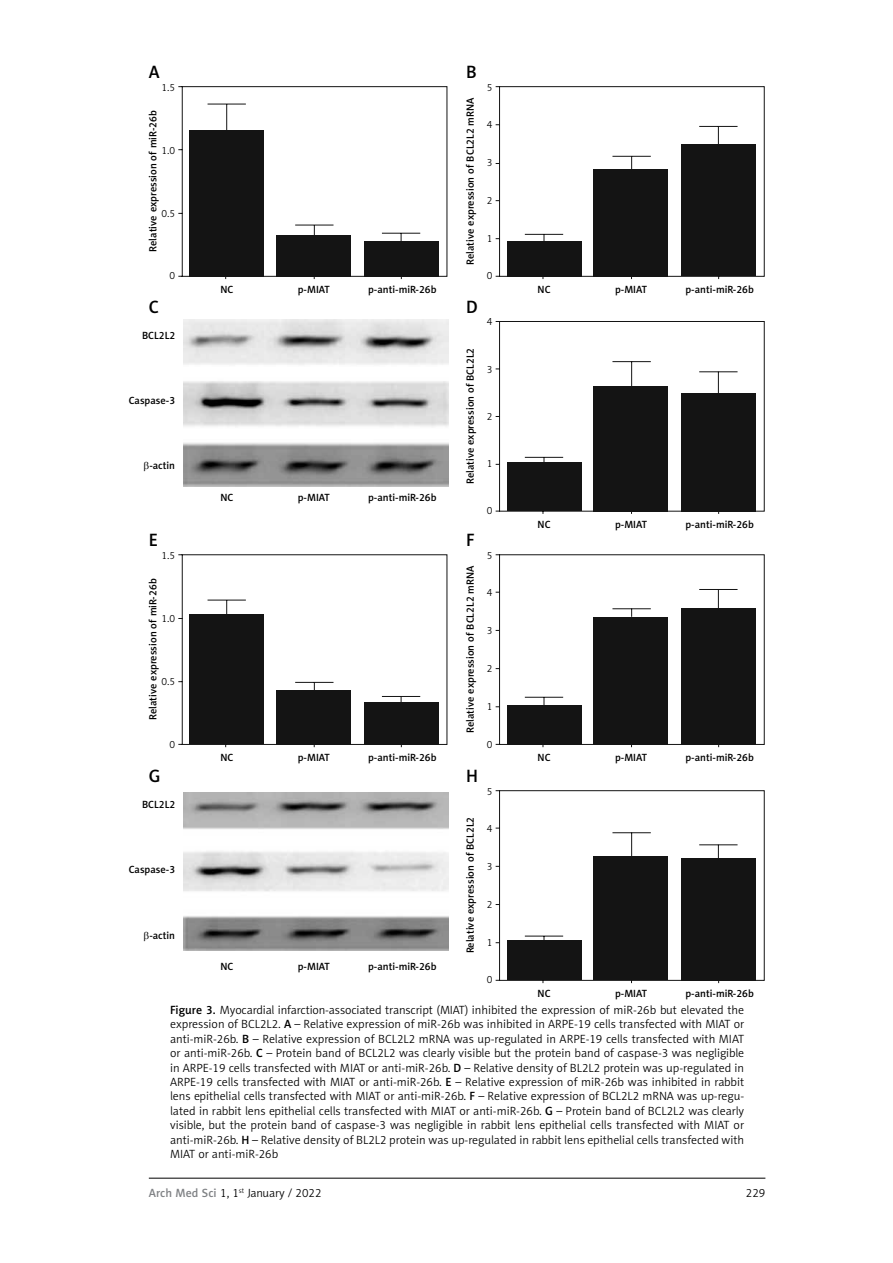
<style>
.page{position:relative;width:893px;height:1263px;background:#fff}
.page>*{position:absolute;margin:0;border:0;box-sizing:border-box;transform-origin:0 0}
.t1{font:18px "Naomi Sans EFN Medium";color:#000}
.t2{font:12px/14.4px "Naomi Sans EFN Light";color:#000;text-align:justify}
.t3{font:10.5px "Naomi Sans EFN Medium";color:#000}
.t4{font:10.5px "Naomi Sans EFN Light";color:#000}
.s1{font-family:"Naomi Sans EFN Medium"}
.s2{font-family:"Naomi Sans EFN Medium";color:#808285}
</style>
<div class="page">
<hr style="left:149px;top:1178px;width:616px;height:1px;background:#000">
<svg style="left:178px;top:86px;width:270px;height:193px"></svg>
<div style="left:190px;top:130px;width:74px;height:146px;background:#141414"></div>
<div style="left:276px;top:235px;width:74px;height:41px;background:#141414"></div>
<div style="left:364px;top:241px;width:74px;height:35px;background:#141414"></div>
<hr style="left:208px;top:104px;width:38px;height:1px;background:#141414">
<svg style="left:226px;top:105px;width:1px;height:25px"></svg>
<hr style="left:295px;top:225px;width:38px;height:1px;background:#141414">
<hr style="left:382px;top:233px;width:38px;height:1px;background:#141414">
<svg style="left:178px;top:554px;width:270px;height:193px"></svg>
<div style="left:190px;top:614px;width:74px;height:130px;background:#141414"></div>
<div style="left:276px;top:690px;width:74px;height:54px;background:#141414"></div>
<div style="left:364px;top:702px;width:74px;height:42px;background:#141414"></div>
<hr style="left:208px;top:600px;width:38px;height:1px;background:#141414">
<svg style="left:226px;top:601px;width:1px;height:13px"></svg>
<hr style="left:295px;top:682px;width:38px;height:1px;background:#141414">
<hr style="left:382px;top:696px;width:38px;height:1px;background:#141414">
<svg style="left:495px;top:86px;width:270px;height:193px"></svg>
<div style="left:507px;top:241px;width:74px;height:35px;background:#141414"></div>
<div style="left:593px;top:169px;width:74px;height:107px;background:#141414"></div>
<div style="left:681px;top:144px;width:75px;height:132px;background:#141414"></div>
<hr style="left:525px;top:234px;width:38px;height:1px;background:#141414">
<hr style="left:612px;top:156px;width:39px;height:1px;background:#141414">
<svg style="left:631px;top:157px;width:1px;height:12px"></svg>
<hr style="left:699px;top:126px;width:38px;height:1px;background:#141414">
<svg style="left:718px;top:127px;width:1px;height:17px"></svg>
<svg style="left:495px;top:554px;width:270px;height:193px"></svg>
<div style="left:507px;top:705px;width:74px;height:39px;background:#141414"></div>
<div style="left:593px;top:617px;width:74px;height:127px;background:#141414"></div>
<div style="left:681px;top:608px;width:75px;height:136px;background:#141414"></div>
<hr style="left:525px;top:697px;width:38px;height:1px;background:#141414">
<hr style="left:612px;top:608px;width:39px;height:1px;background:#141414">
<hr style="left:699px;top:589px;width:38px;height:1px;background:#141414">
<svg style="left:718px;top:590px;width:1px;height:18px"></svg>
<svg style="left:495px;top:321px;width:270px;height:193px"></svg>
<div style="left:507px;top:463px;width:74px;height:48px;background:#141414"></div>
<div style="left:593px;top:386px;width:74px;height:125px;background:#141414"></div>
<div style="left:681px;top:393px;width:75px;height:118px;background:#141414"></div>
<hr style="left:525px;top:457px;width:38px;height:1px;background:#141414">
<hr style="left:612px;top:361px;width:39px;height:1px;background:#141414">
<svg style="left:631px;top:362px;width:1px;height:24px"></svg>
<hr style="left:699px;top:371px;width:38px;height:1px;background:#141414">
<svg style="left:718px;top:372px;width:1px;height:21px"></svg>
<svg style="left:495px;top:790px;width:270px;height:193px"></svg>
<div style="left:507px;top:941px;width:74px;height:39px;background:#141414"></div>
<div style="left:593px;top:856px;width:74px;height:124px;background:#141414"></div>
<div style="left:681px;top:858px;width:75px;height:122px;background:#141414"></div>
<hr style="left:525px;top:936px;width:38px;height:1px;background:#141414">
<hr style="left:612px;top:832px;width:39px;height:1px;background:#141414">
<svg style="left:631px;top:833px;width:1px;height:23px"></svg>
<hr style="left:699px;top:844px;width:38px;height:1px;background:#141414">
<svg style="left:718px;top:845px;width:1px;height:13px"></svg>
<img style="left:183px;top:442px;width:265px;height:45px">
<img style="left:183px;top:916px;width:265px;height:34px">
<img style="left:183px;top:381px;width:265px;height:46px">
<img style="left:183px;top:851px;width:265px;height:41px">
<img style="left:183px;top:319px;width:265px;height:46px">
<img style="left:183px;top:793px;width:265px;height:36px">
<h1 class="t1" style="left:149px;top:61px;width:12px">A</h1>
<p class="t4" style="left:161px;top:81px;width:15px">1.5</p>
<p class="t3" style="left:147px;top:252px;width:143px;rotate:-90deg">Relative expression of miR-26b</p>
<p class="t4" style="left:161px;top:144px;width:15px">1.0</p>
<p class="t4" style="left:161px;top:207px;width:15px">0.5</p>
<h1 class="t1" style="left:149px;top:296px;width:12px">C</h1>
<p class="t4" style="left:169px;top:270px;width:7px">0</p>
<p class="t3" style="left:142px;top:329px;width:34px">BCL2L2</p>
<p class="t3" style="left:129px;top:394px;width:48px">Caspase-3</p>
<p class="t3" style="left:149px;top:460px;width:27px">-actin</p>
<h1 class="t1" style="left:149px;top:529px;width:11px">E</h1>
<p class="t4" style="left:161px;top:549px;width:15px">1.5</p>
<p class="t3" style="left:147px;top:720px;width:143px;rotate:-90deg">Relative expression of miR-26b</p>
<p class="t4" style="left:161px;top:612px;width:15px">1.0</p>
<p class="t4" style="left:161px;top:675px;width:15px">0.5</p>
<h1 class="t1" style="left:149px;top:765px;width:13px">G</h1>
<p class="t4" style="left:169px;top:738px;width:7px">0</p>
<p class="t3" style="left:142px;top:798px;width:34px">BCL2L2</p>
<p class="t3" style="left:129px;top:863px;width:48px">Caspase-3</p>
<p class="t3" style="left:149px;top:929px;width:27px">-actin</p>
<p class="t3" style="left:220px;top:283px;width:14px">NC</p>
<p class="t3" style="left:298px;top:283px;width:34px">p-MIAT</p>
<p class="t3" style="left:368px;top:283px;width:70px">p-anti-miR-26b</p>
<p class="t3" style="left:220px;top:491px;width:14px">NC</p>
<p class="t3" style="left:298px;top:491px;width:34px">p-MIAT</p>
<p class="t3" style="left:368px;top:491px;width:70px">p-anti-miR-26b</p>
<p class="t3" style="left:220px;top:751px;width:14px">NC</p>
<p class="t3" style="left:298px;top:751px;width:34px">p-MIAT</p>
<p class="t3" style="left:368px;top:751px;width:70px">p-anti-miR-26b</p>
<p class="t3" style="left:220px;top:960px;width:14px">NC</p>
<p class="t3" style="left:298px;top:960px;width:34px">p-MIAT</p>
<p class="t3" style="left:368px;top:960px;width:70px">p-anti-miR-26b</p>
<h1 class="t1" style="left:466px;top:61px;width:12px">B</h1>
<p class="t3" style="left:464px;top:265px;width:169px;rotate:-90deg">Relative expression of BCL2L2 mRNA</p>
<h1 class="t1" style="left:466px;top:296px;width:13px">D</h1>
<p class="t3" style="left:464px;top:484px;width:138px;rotate:-90deg">Relative expression of BCL2L2</p>
<h1 class="t1" style="left:466px;top:529px;width:10px">F</h1>
<p class="t3" style="left:464px;top:733px;width:169px;rotate:-90deg">Relative expression of BCL2L2 mRNA</p>
<h1 class="t1" style="left:466px;top:765px;width:13px">H</h1>
<p class="t3" style="left:464px;top:953px;width:138px;rotate:-90deg">Relative expression of BCL2L2</p>
<p class="t4" style="left:487px;top:81px;width:7px">5</p>
<p class="t4" style="left:487px;top:119px;width:7px">4</p>
<p class="t4" style="left:487px;top:157px;width:7px">3</p>
<p class="t4" style="left:487px;top:194px;width:7px">2</p>
<p class="t4" style="left:487px;top:232px;width:7px">1</p>
<p class="t4" style="left:487px;top:270px;width:7px">0</p>
<p class="t4" style="left:487px;top:316px;width:7px">4</p>
<p class="t4" style="left:487px;top:363px;width:7px">3</p>
<p class="t4" style="left:487px;top:410px;width:7px">2</p>
<p class="t4" style="left:487px;top:457px;width:7px">1</p>
<p class="t4" style="left:487px;top:505px;width:7px">0</p>
<p class="t4" style="left:487px;top:549px;width:7px">5</p>
<p class="t4" style="left:487px;top:587px;width:7px">4</p>
<p class="t4" style="left:487px;top:625px;width:7px">3</p>
<p class="t4" style="left:487px;top:662px;width:7px">2</p>
<p class="t4" style="left:487px;top:700px;width:7px">1</p>
<p class="t4" style="left:487px;top:738px;width:7px">0</p>
<p class="t4" style="left:487px;top:785px;width:7px">5</p>
<p class="t4" style="left:487px;top:823px;width:7px">4</p>
<p class="t4" style="left:487px;top:860px;width:7px">3</p>
<p class="t4" style="left:487px;top:898px;width:7px">2</p>
<p class="t4" style="left:487px;top:936px;width:7px">1</p>
<p class="t4" style="left:487px;top:974px;width:7px">0</p>
<p class="t3" style="left:538px;top:283px;width:14px">NC</p>
<p class="t3" style="left:615px;top:283px;width:34px">p-MIAT</p>
<p class="t3" style="left:685px;top:283px;width:70px">p-anti-miR-26b</p>
<p class="t3" style="left:538px;top:518px;width:14px">NC</p>
<p class="t3" style="left:615px;top:518px;width:34px">p-MIAT</p>
<p class="t3" style="left:685px;top:518px;width:70px">p-anti-miR-26b</p>
<p class="t3" style="left:538px;top:751px;width:14px">NC</p>
<p class="t3" style="left:615px;top:751px;width:34px">p-MIAT</p>
<p class="t3" style="left:685px;top:751px;width:70px">p-anti-miR-26b</p>
<p class="t3" style="left:538px;top:987px;width:14px">NC</p>
<p class="t3" style="left:615px;top:987px;width:34px">p-MIAT</p>
<p class="t3" style="left:685px;top:987px;width:70px">p-anti-miR-26b</p>
<p class="t2" style="left:170px;top:1003px;width:576px"><span class="s1">Figure 3.</span> Myocardial infarction-associated transcript (MIAT) inhibited the expression of miR-26b but elevated the expression of BCL2L2. <span class="s1">A</span> – Relative expression of miR-26b was inhibited in ARPE-19 cells transfected with MIAT or anti-miR-26b. <span class="s1">B</span> – Relative expression of BCL2L2 mRNA was up-regulated in ARPE-19 cells transfected with MIAT or anti-miR-26b. <span class="s1">C</span> – Protein band of BCL2L2 was clearly visible but the protein band of caspase-3 was negligible in ARPE-19 cells transfected with MIAT or anti-miR-26b. <span class="s1">D</span> – Relative density of BL2L2 protein was up-regulated in ARPE-19 cells transfected with MIAT or anti-miR-26b. <span class="s1">E</span> – Relative expression of miR-26b was inhibited in rabbit lens epithelial cells transfected with MIAT or anti-miR-26b. <span class="s1">F</span> – Relative expression of BCL2L2 mRNA was up-regu&shy;lated in rabbit lens epithelial cells transfected with MIAT or anti-miR-26b. <span class="s1">G</span> – Protein band of BCL2L2 was clearly visible, but the protein band of caspase-3 was negligible in rabbit lens epithelial cells transfected with MIAT or anti-miR-26b. <span class="s1">H</span> – Relative density of BL2L2 protein was up-regulated in rabbit lens epithelial cells transfected with MIAT or anti-miR-26b</p>
<p class="t2" style="left:149px;top:1186px;width:174px"><span class="s2">Arch Med Sci</span> 1, 1<sup>st</sup> January / 2022</p>
<p class="t2" style="left:746px;top:1186px;width:21px">229</p>
</div>
